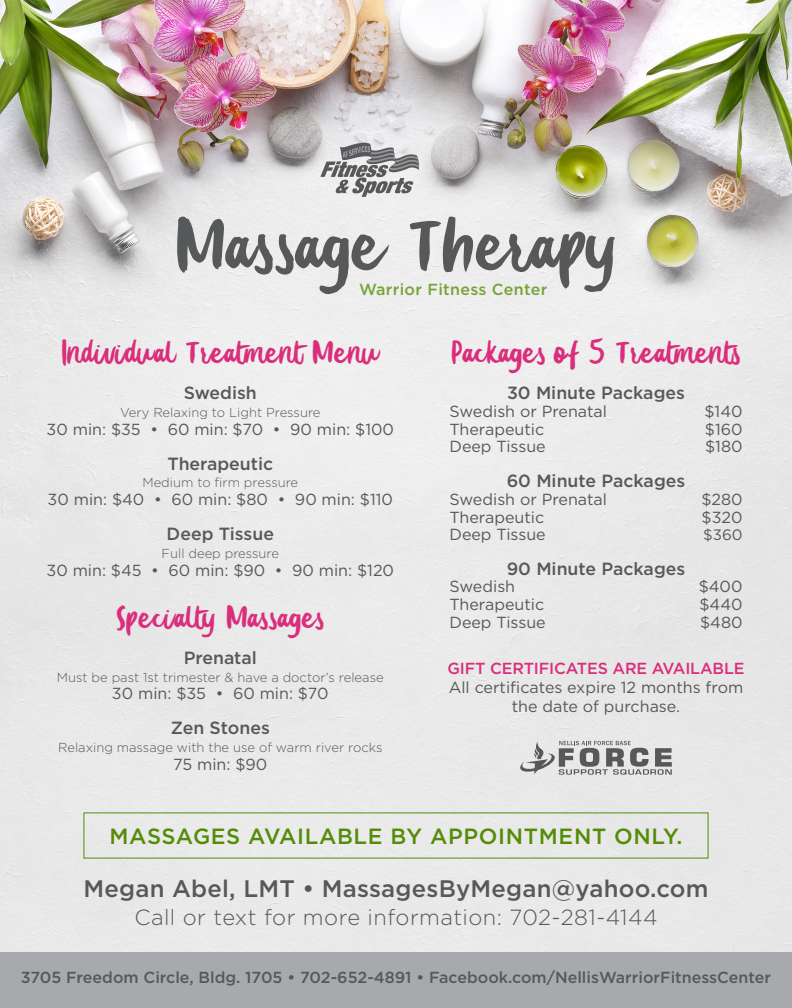
<style>
.page{position:relative;width:792px;height:1008px;background:#fff}
.page>*{position:absolute;margin:0;border:0;box-sizing:border-box;transform-origin:0 0}
.t1{font:58.2px "Summer Love";color:#57585a}
.t2{font:25px "Summer Love";color:#da2e7c}
.t3{font:500 23.9px "Gotham";letter-spacing:.01em;color:#57585a}
.t4{font:500 22px "Gotham";letter-spacing:.03em;color:#558c07}
.t5{font:300 21.9px "Gotham";letter-spacing:.02em;color:#57585a}
.t6{font:500 17.6px "Gotham";color:#57585a}
.t7{font:16px "Gotham";color:#57585a}
.t8{font:500 16px "Gotham";color:#57585a}
.t9{font:500 16px "Gotham";letter-spacing:-.01em;color:#da2e7c}
.t10{font:500 16px "Gotham";letter-spacing:.02em;color:#77a339}
.t11{font:15.1px "Gotham";color:#57585a}
.t12{font:300 13px "Gotham";color:#57585a}
</style>
<div class="page">
<img style="left:0;top:0;width:792px;height:952px">
<div style="left:0;top:952px;width:792px;height:56px;background:#a8a9ad"></div>
<svg style="left:320px;top:143px;width:99px;height:54px"></svg>
<svg style="left:520px;top:741px;width:152px;height:34px;background:#b3b3b4"></svg>
<p class="t1" style="left:173px;top:205px;width:448px">Massage Therapy</p>
<p class="t10" style="left:359px;top:279px;width:190px">Warrior Fitness Center</p>
<p class="t2" style="left:61px;top:335px;width:321px">Individual Treatment Menu</p>
<p class="t6" style="left:184px;top:381px;width:75px">Swedish</p>
<p class="t12" style="left:120px;top:404px;width:202px">Very Relaxing to Light Pressure</p>
<p class="t7" style="left:47px;top:419px;width:349px">30 min: $35 • 60 min: $70 • 90 min: $100</p>
<p class="t6" style="left:167px;top:452px;width:107px">Therapeutic</p>
<p class="t12" style="left:142px;top:475px;width:157px">Medium to firm pressure</p>
<p class="t7" style="left:48px;top:489px;width:347px">30 min: $40 • 60 min: $80 • 90 min: $110</p>
<p class="t6" style="left:167px;top:523px;width:109px">Deep Tissue</p>
<p class="t12" style="left:162px;top:545px;width:119px">Full deep pressure</p>
<p class="t7" style="left:47px;top:560px;width:349px">30 min: $45 • 60 min: $90 • 90 min: $120</p>
<p class="t2" style="left:115px;top:600px;width:212px">Specialty Massages</p>
<p class="t6" style="left:184px;top:646px;width:75px">Prenatal</p>
<p class="t12" style="left:57px;top:669px;width:328px">Must be past 1st trimester &amp; have a doctor’s release</p>
<p class="t7" style="left:112px;top:683px;width:218px">30 min: $35 • 60 min: $70</p>
<p class="t6" style="left:171px;top:717px;width:101px">Zen Stones</p>
<p class="t12" style="left:58px;top:739px;width:326px">Relaxing massage with the use of warm river rocks</p>
<p class="t7" style="left:173px;top:754px;width:96px">75 min: $90</p>
<p class="t2" style="left:450px;top:335px;width:293px">Packages of 4 Treatments</p>
<p class="t6" style="left:507px;top:381px;width:179px">30 Minute Packages</p>
<p class="t7" style="left:449px;top:401px;width:159px">Swedish or Prenatal</p>
<p class="t7" style="left:704px;top:401px;width:40px">$140</p>
<p class="t7" style="left:449px;top:419px;width:96px">Therapeutic</p>
<p class="t7" style="left:705px;top:419px;width:39px">$160</p>
<p class="t7" style="left:449px;top:436px;width:98px">Deep Tissue</p>
<p class="t7" style="left:705px;top:436px;width:39px">$180</p>
<p class="t6" style="left:507px;top:470px;width:180px">60 Minute Packages</p>
<p class="t7" style="left:449px;top:489px;width:159px">Swedish or Prenatal</p>
<p class="t7" style="left:701px;top:489px;width:43px">$280</p>
<p class="t7" style="left:449px;top:507px;width:96px">Therapeutic</p>
<p class="t7" style="left:701px;top:507px;width:43px">$320</p>
<p class="t7" style="left:449px;top:524px;width:98px">Deep Tissue</p>
<p class="t11" style="left:703px;top:525px;width:41px">$360</p>
<p class="t6" style="left:507px;top:557px;width:180px">90 Minute Packages</p>
<p class="t7" style="left:449px;top:576px;width:67px">Swedish</p>
<p class="t7" style="left:699px;top:576px;width:45px">$400</p>
<p class="t7" style="left:449px;top:594px;width:96px">Therapeutic</p>
<p class="t7" style="left:699px;top:594px;width:45px">$440</p>
<p class="t7" style="left:449px;top:612px;width:98px">Deep Tissue</p>
<p class="t7" style="left:700px;top:612px;width:44px">$480</p>
<p class="t9" style="left:448px;top:658px;width:299px">GIFT CERTIFICATES ARE AVAILABLE</p>
<p class="t7" style="left:449px;top:677px;width:296px">All certificates expire 12 months from</p>
<p class="t7" style="left:512px;top:697px;width:170px">the date of purchase.</p>
<p class="t4" style="left:109px;top:822px;width:575px">MASSAGES AVAILABLE BY APPOINTMENT ONLY.</p>
<p class="t3" style="left:83px;top:873px;width:627px">Megan Abel, LMT • MassagesByMegan@yahoo.com</p>
<p class="t5" style="left:134px;top:904px;width:525px">Call or text for more information: 702-281-4144</p>
<p class="t8" style="left:21px;top:967px;width:752px">3705 Freedom Circle, Bldg. 1705 • 702-652-4891 • Facebook.com/NellisWarriorFitnessCenter</p>
</div>
